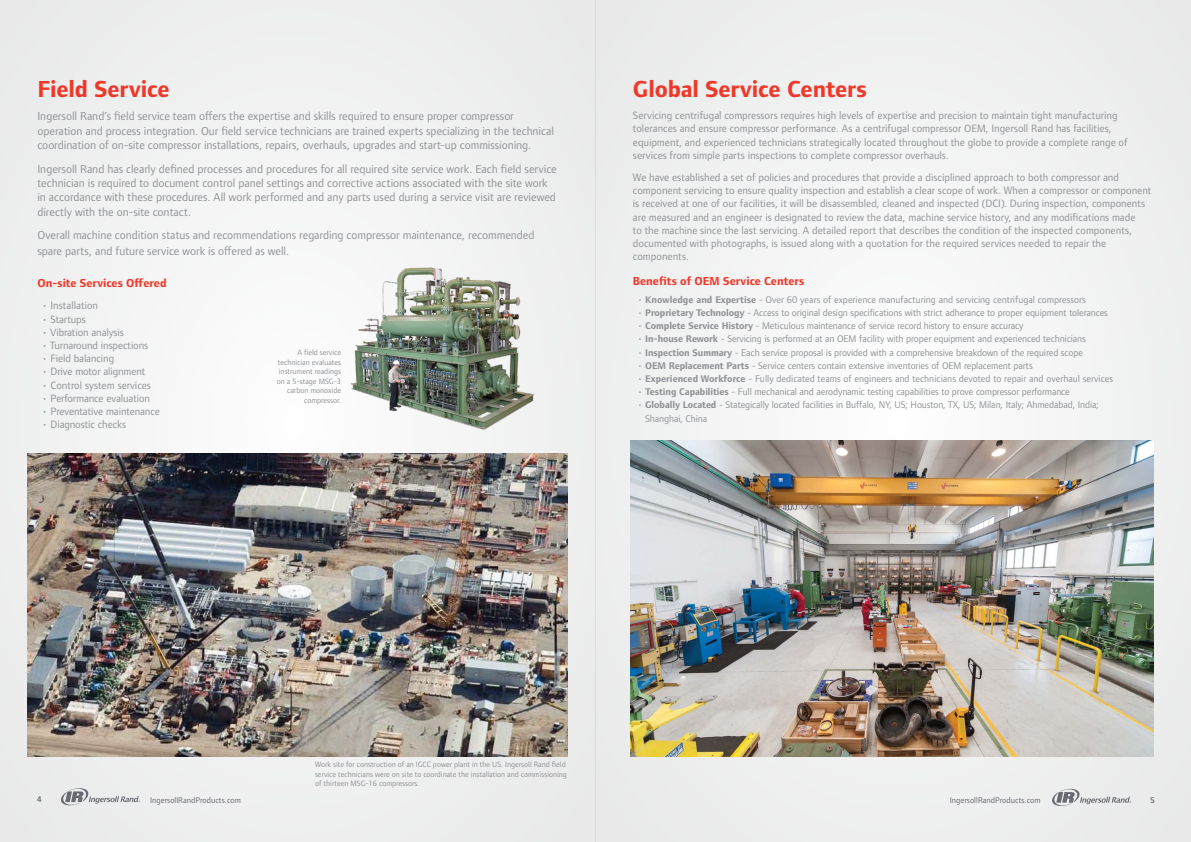
<style>
.page{position:relative;width:1191px;height:842px;background:#fff}
.page>*{position:absolute;margin:0;border:0;box-sizing:border-box;transform-origin:0 0}
.t1{font:700 24px "Foundry Form Sans";letter-spacing:-.005em;color:#ef3829}
.t2{font:12px/14.4px "Foundry Form Sans";letter-spacing:-.005em;color:#919396}
.t3{font:700 12px "Foundry Form Sans";color:#ef3829}
.t4{font:11px/13.2px "Foundry Form Sans";color:#919396}
.t5{font:10px/13.2px "Foundry Form Sans";letter-spacing:-.01em;color:#919396}
.t6{font:8.5px "Foundry Form Sans";color:#696b73}
.t7{font:600 8.5px "Foundry Form Sans";color:#696b73}
.t8{font:8px/9.6px "Foundry Form Sans";color:#919396}
.s1{font-weight:700}
</style>
<div class="page">
<div style="left:0;top:0;width:595px;height:842px;background:#eff0f0"></div>
<div style="left:595px;top:0;width:596px;height:842px;background:#f0f0f1"></div>
<svg style="left:60px;top:788px;width:80px;height:18px"></svg>
<svg style="left:1052px;top:788px;width:79px;height:18px"></svg>
<img style="left:28px;top:453px;width:540px;height:303px">
<img style="left:349px;top:267px;width:185px;height:163px">
<img style="left:630px;top:440px;width:523px;height:316px">
<h1 class="t1" style="left:37px;top:75px;width:134px">Field Service</h1>
<p class="t2" style="left:37px;top:109px;width:518px">Ingersoll Rand’s field service team offers the expertise and skills required to ensure proper compressor operation and process integration. Our field service technicians are trained experts specializing in the technical coordination of on-site compressor installations, repairs, overhauls, upgrades and start-up commissioning.</p>
<p class="t2" style="left:37px;top:161px;width:521px">Ingersoll Rand has clearly defined processes and procedures for all required site service work. Each field service technician is required to document control panel settings and corrective actions associated with the site work in accordance with these procedures. All work performed and any parts used during a service visit are reviewed directly with the on-site contact.</p>
<p class="t2" style="left:37px;top:227px;width:498px;line-height:16px">Overall machine condition status and recommendations regarding compressor maintenance, recommended spare parts, and future service work is offered as well.</p>
<p class="t3" style="left:37px;top:276px;width:131px">On-site Services Offered</p>
<p class="t4" style="left:42px;top:299px;width:58px">• Installation</p>
<p class="t4" style="left:42px;top:312px;width:45px">• Startups</p>
<p class="t4" style="left:42px;top:325px;width:83px">• Vibration analysis</p>
<p class="t4" style="left:42px;top:339px;width:108px">• Turnaround inspections</p>
<p class="t4" style="left:42px;top:352px;width:74px">• Field balancing</p>
<p class="t4" style="left:42px;top:365px;width:105px">• Drive motor alignment</p>
<p class="t4" style="left:42px;top:378px;width:110px">• Control system services</p>
<p class="t4" style="left:42px;top:391px;width:110px">• Performance evaluation</p>
<p class="t4" style="left:42px;top:405px;width:119px">• Preventative maintenance</p>
<p class="t4" style="left:42px;top:418px;width:86px">• Diagnostic checks</p>
<p class="t8" style="left:277px;top:347px;width:66px;text-align:right">A field service technician evaluates instrument readings on a 5-stage MSG-3 carbon monoxide compressor.</p>
<h1 class="t1" style="left:633px;top:75px;width:235px">Global Service Centers</h1>
<p class="t4" style="left:633px;top:109px;width:496px">Servicing centrifugal compressors requires high levels of expertise and precision to maintain tight manufacturing tolerances and ensure compressor performance. As a centrifugal compressor OEM, Ingersoll Rand has facilities, equipment, and experienced technicians strategically located throughout the globe to provide a complete range of services from simple parts inspections to complete compressor overhauls.</p>
<p class="t4" style="left:633px;top:171px;width:520px">We have established a set of policies and procedures that provide a disciplined approach to both compressor and component servicing to ensure quality inspection and establish a clear scope of work. When a compressor or component is received at one of our facilities, it will be disassembled, cleaned and inspected (DCI). During inspection, components are measured and an engineer is designated to review the data, machine service history, and any modifications made<br>to the machine since the last servicing. A detailed report that describes the condition of the inspected components, documented with photographs, is issued along with a quotation for the required services needed to repair the components.</p>
<p class="t3" style="left:633px;top:274px;width:173px">Benefits of OEM Service Centers</p>
<p class="t5" style="left:637px;top:293px;width:450px">• <span class="s1">Knowledge and Expertise</span> - Over 60 years of experience manufacturing and servicing centrifugal compressors</p>
<p class="t5" style="left:637px;top:306px;width:472px">• <span class="s1">Proprietary Technology</span> - Access to original design specifications with strict adherance to proper equipment tolerances</p>
<p class="t5" style="left:637px;top:319px;width:388px">• <span class="s1">Complete Service History</span> - Meticulous maintenance of service record history to ensure accuracy</p>
<p class="t5" style="left:637px;top:333px;width:450px">• <span class="s1">In-house Rework</span> - Servicing is performed at an OEM facility with proper equipment and experienced technicians</p>
<p class="t5" style="left:637px;top:346px;width:447px">• <span class="s1">Inspection Summary</span> - Each service proposal is provided with a comprehensive breakdown of the required scope</p>
<p class="t5" style="left:637px;top:359px;width:397px">• <span class="s1">OEM Replacement Parts</span> - Service centers contain extensive inventories of OEM replacement parts</p>
<p class="t5" style="left:637px;top:372px;width:477px">• <span class="s1">Experienced Workforce</span> - Fully dedicated teams of engineers and technicians devoted to repair and overhaul services</p>
<p class="t5" style="left:637px;top:385px;width:434px">• <span class="s1">Testing Capabilities</span> - Full mechanical and aerodynamic testing capabilities to prove compressor performance</p>
<p class="t5" style="left:645px;top:399px;width:455px;text-indent:-8px">• <span class="s1">Globally Located</span> - Stategically located facilities in Buffalo, NY, US; Houston, TX, US; Milan, Italy; Ahmedabad, India;<br>Shanghai, China</p>
<p class="t8" style="left:315px;top:760px;width:253px">Work site for construction of an IGCC power plant in the US. Ingersoll Rand field service technicians were on site to coordinate the installation and commissioning of thirteen MSG-16 compressors.</p>
<p class="t7" style="left:37px;top:795px;width:6px">4</p>
<p class="t6" style="left:150px;top:795px;width:92px">IngersollRandProducts.com</p>
<p class="t6" style="left:949px;top:795px;width:92px">IngersollRandProducts.com</p>
<p class="t7" style="left:1150px;top:795px;width:6px">5</p>
</div>
